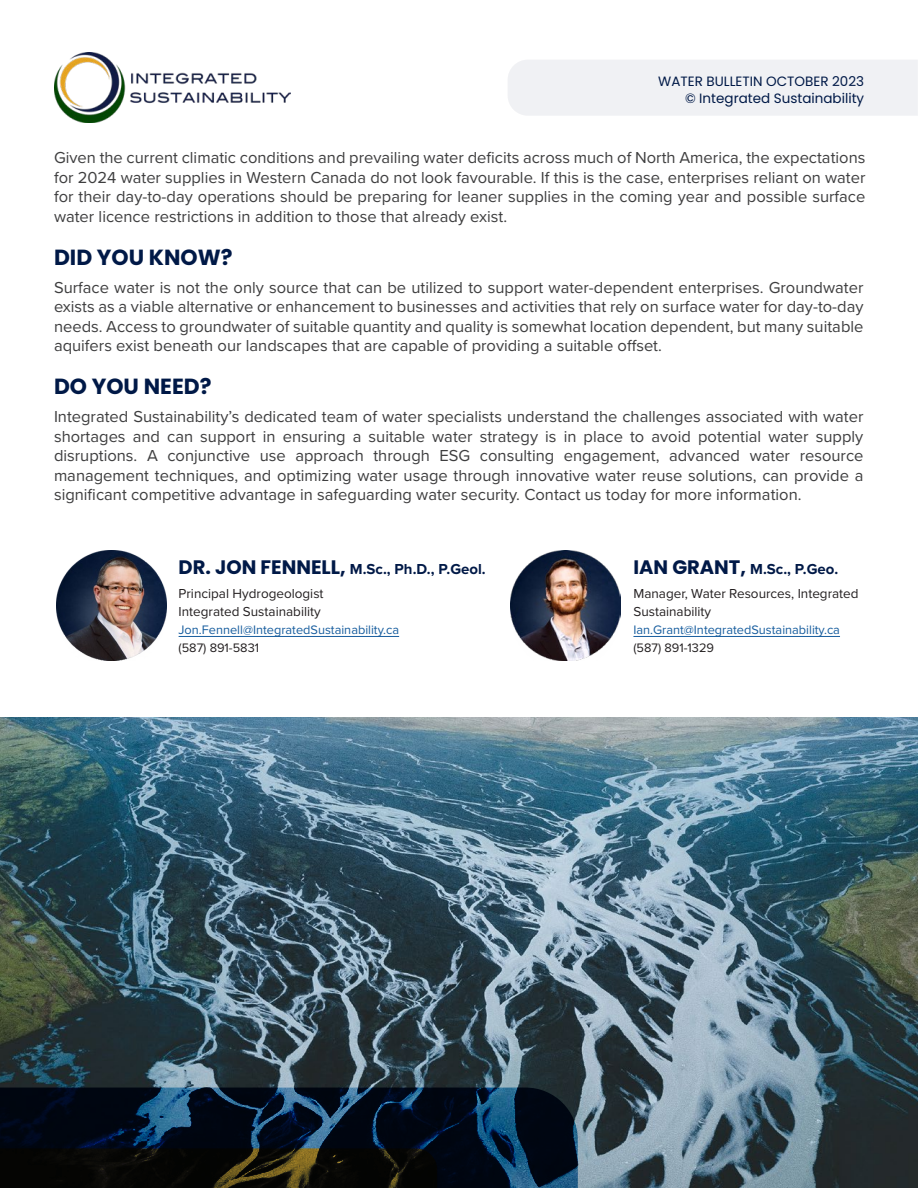
<style>
.page{position:relative;width:918px;height:1188px;background:#fff}
.page>*{position:absolute;margin:0;border:0;box-sizing:border-box;transform-origin:0 0}
.t1{font:700 21.9px "Poppins";color:#001947}
.t2{font:16.5px/19.5px "Proxima Nova";color:#3e3e3f;text-align:justify}
.t3{font:700 15px "Proxima Nova";color:#001947}
.t4{font:13.5px/18px "Proxima Nova";color:#231f20}
.t5{font:13.5px "Poppins";color:#001947}
.t6{font:12.75px/18px "Proxima Nova";color:#175d9e}
.t7{font:12.75px "Proxima Nova";color:#231f20}
.s1{font-family:"Poppins";font-size:19.5px}
.s2{color:#231f20}
</style>
<div class="page">
<img style="left:54px;top:52px;width:236px;height:71px">
<hr style="left:179px;top:636px;width:220px;height:1px;background:#175d9e">
<div style="left:508px;top:60px;width:410px;height:56px;background:#f0f1f4"></div>
<img style="left:511px;top:550px;width:110px;height:111px">
<img style="left:0;top:717px;width:918px;height:471px">
<svg style="left:0;top:1088px;width:578px;height:100px;background:#081a2e"></svg>
<svg style="left:0;top:1148px;width:437px;height:40px;background:#110f07"></svg>
<img style="left:57px;top:550px;width:110px;height:111px">
<hr style="left:633px;top:636px;width:207px;height:1px;background:#175d9e">
<p class="t5" style="left:658px;top:74px;width:207px">WATER BULLETIN OCTOBER 2023</p>
<p class="t5" style="left:685px;top:90px;width:181px">© Integrated Sustainability</p>
<p class="t2" style="left:54px;top:147px;width:813px">Given the current climatic conditions and prevailing water deficits across much of North America, the expectations for 2024 water supplies in Western Canada do not look favourable. If this is the case, enterprises reliant on water for their day-to-day operations should be preparing for leaner supplies in the coming year and possible surface water licence restrictions in addition to those that already exist.</p>
<p class="t1" style="left:54px;top:245px;width:180px">DID YOU KNOW?</p>
<p class="t2" style="left:54px;top:277px;width:811px">Surface water is not the only source that can be utilized to support water-dependent enterprises. Groundwater exists as a viable alternative or enhancement to businesses and activities that rely on surface water for day-to-day needs. Access to groundwater of suitable quantity and quality is somewhat location dependent, but many suitable aquifers exist beneath our landscapes that are capable of providing a suitable offset.</p>
<p class="t1" style="left:54px;top:374px;width:159px">DO YOU NEED?</p>
<p class="t2" style="left:54px;top:406px;width:811px">Integrated Sustainability’s dedicated team of water specialists understand the challenges associated with water shortages and can support in ensuring a suitable water strategy is in place to avoid potential water supply disruptions. A conjunctive use approach through ESG consulting engagement, advanced water resource management techniques, and optimizing water usage through innovative water reuse solutions, can provide a significant competitive advantage in safeguarding water security. Contact us today for more information.</p>
<p class="t3" style="left:179px;top:558px;width:309px"><span class="s1">DR. JON FENNELL,</span> M.Sc., Ph.D., P.Geol.</p>
<p class="t4" style="left:179px;top:584px;width:146px">Principal Hydrogeologist<br>Integrated Sustainability</p>
<p class="t6" style="left:179px;top:621px;width:222px">Jon.Fennell@IntegratedSustainability.ca <span class="s2">(587) 891-5831</span></p>
<p class="t3" style="left:633px;top:558px;width:206px"><span class="s1">IAN GRANT,</span> M.Sc., P.Geo.</p>
<p class="t4" style="left:633px;top:584px;width:227px">Manager, Water Resources, Integrated<br>Sustainability</p>
<p class="t6" style="left:633px;top:621px;width:208px">Ian.Grant@IntegratedSustainability.ca</p>
<p class="t7" style="left:633px;top:639px;width:82px">(587) 891-1329</p>
</div>
